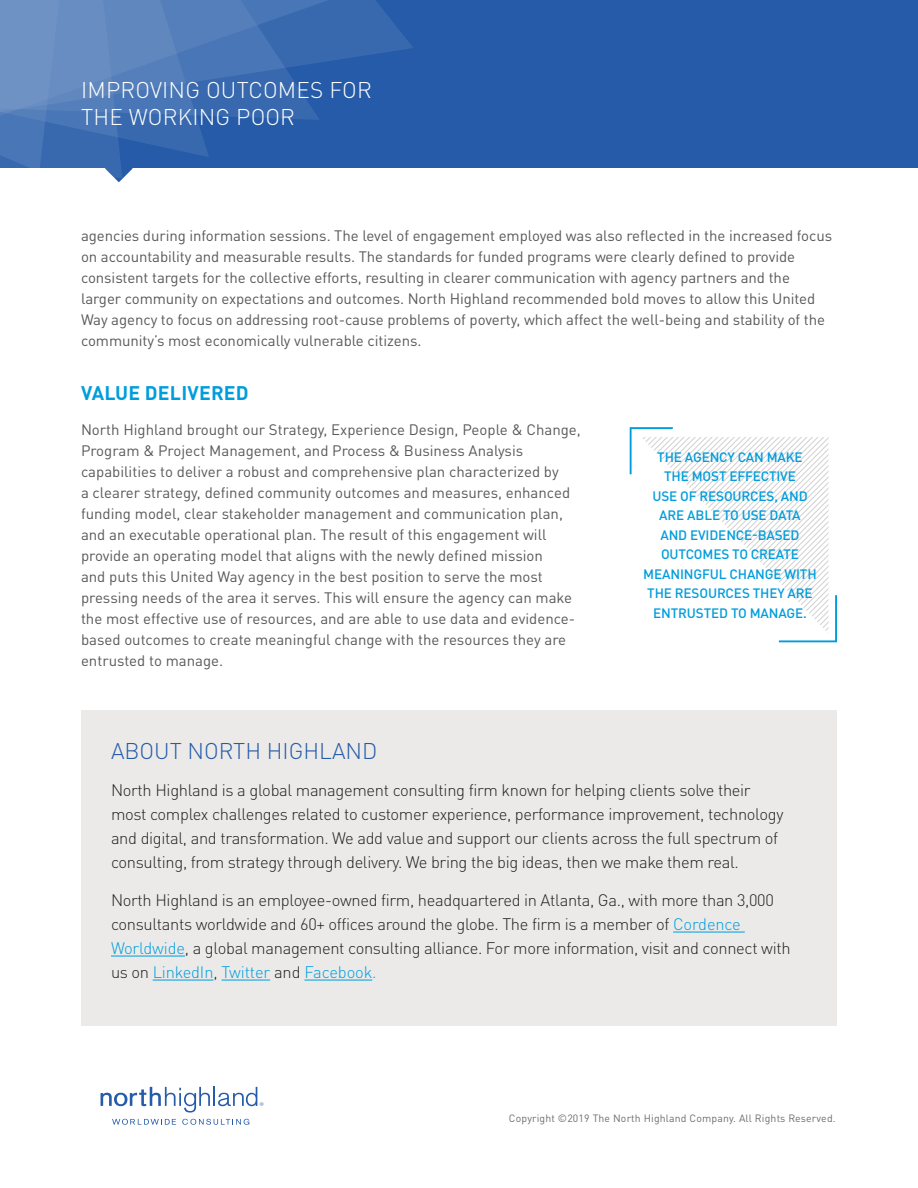
<style>
.page{position:relative;width:918px;height:1188px;background:#fff}
.page>*{position:absolute;margin:0;border:0;box-sizing:border-box;transform-origin:0 0}
.t1{font:300 22.5px/27px "DIN Pro";letter-spacing:.01em;color:#fff}
.t2{font:300 22.5px "DIN Pro";color:#255ba8}
.t3{font:700 19.5px "DIN Pro";letter-spacing:.01em;color:#009ddc}
.t4{font:300 16.5px/24px "DIN Pro";letter-spacing:-.02em;color:#231f20}
.body{font:15px/21px "DIN Pro";letter-spacing:-.005em;color:#58595b}
.body-2{font:500 13.5px/19.5px "DIN Pro";letter-spacing:-.01em;color:#009ddc;text-align:center}
.Body{font:10.5px "DIN Pro";letter-spacing:.015em;color:#686d73}
.s1{color:#009ddc}
</style>
<div class="page">
<div style="left:0;top:0;width:918px;height:168px;background:#255ba8"></div>
<div style="left:81px;top:710px;width:756px;height:316px;background:#ebeae9"></div>
<hr style="left:673px;top:932px;width:72px;height:1px;background:#009ddc">
<hr style="left:111px;top:956px;width:74px;height:1px;background:#009ddc">
<hr style="left:153px;top:980px;width:60px;height:1px;background:#009ddc">
<hr style="left:222px;top:980px;width:48px;height:1px;background:#009ddc">
<hr style="left:304px;top:980px;width:68px;height:1px;background:#009ddc">
<svg style="left:0;top:0;width:413px;height:180px"></svg>
<svg style="left:101px;top:1087px;width:162px;height:26px"></svg>
<svg style="left:112px;top:1119px;width:64px;height:6px"></svg>
<svg style="left:182px;top:1119px;width:67px;height:6px"></svg>
<svg style="left:629px;top:427px;width:208px;height:216px"></svg>
<p class="t1" style="left:81px;top:75px;width:292px">IMPROVING OUTCOMES FOR<br>THE WORKING POOR</p>
<p class="body" style="left:81px;top:224px;width:753px">agencies during information sessions. The level of engagement employed was also reflected in the increased focus on accountability and measurable results. The standards for funded programs were clearly defined to provide consistent targets for the collective efforts, resulting in clearer communication with agency partners and the larger community on expectations and outcomes. North Highland recommended bold moves to allow this United Way agency to focus on addressing root-cause problems of poverty, which affect the well-being and stability of the community’s most economically vulnerable citizens.</p>
<p class="t3" style="left:81px;top:377px;width:169px">VALUE DELIVERED</p>
<p class="body" style="left:81px;top:418px;width:501px">North Highland brought our Strategy, Experience Design, People &amp; Change, Program &amp; Project Management, and Process &amp; Business Analysis capabilities to deliver a robust and comprehensive plan characterized by<br>a clearer strategy, defined community outcomes and measures, enhanced funding model, clear stakeholder management and communication plan, and an executable operational plan. The result of this engagement will provide an operating model that aligns with the newly defined mission<br>and puts this United Way agency in the best position to serve the most pressing needs of the area it serves. This will ensure the agency can make the most effective use of resources, and are able to use data and evidence&shy;based outcomes to create meaningful change with the resources they are entrusted to manage.</p>
<p class="body-2" style="left:643px;top:446px;width:175px">THE AGENCY CAN MAKE<br>THE MOST EFFECTIVE<br>USE OF RESOURCES, AND<br>ARE ABLE TO USE DATA<br>AND EVIDENCE-BASED<br>OUTCOMES TO CREATE<br>MEANINGFUL CHANGE WITH<br>THE RESOURCES THEY ARE<br>ENTRUSTED TO MANAGE.</p>
<p class="t2" style="left:111px;top:733px;width:268px">ABOUT NORTH HIGHLAND</p>
<p class="t4" style="left:111px;top:777px;width:674px">North Highland is a global management consulting firm known for helping clients solve their most complex challenges related to customer experience, performance improvement, technology and digital, and transformation. We add value and support our clients across the full spectrum of consulting, from strategy through delivery. We bring the big ideas, then we make them real.</p>
<p class="t4" style="left:111px;top:886px;width:681px">North Highland is an employee-owned firm, headquartered in Atlanta, Ga., with more than 3,000 consultants worldwide and 60+ offices around the globe. The firm is a member of <span class="s1">Cordence Worldwide</span>, a global management consulting alliance. For more information, visit and connect with us on <span class="s1">LinkedIn</span>, <span class="s1">Twitter</span> and <span class="s1">Facebook.</span></p>
<p class="Body" style="left:509px;top:1110px;width:328px">Copyright ©2019 The North Highland Company. All Rights Reserved.</p>
</div>
